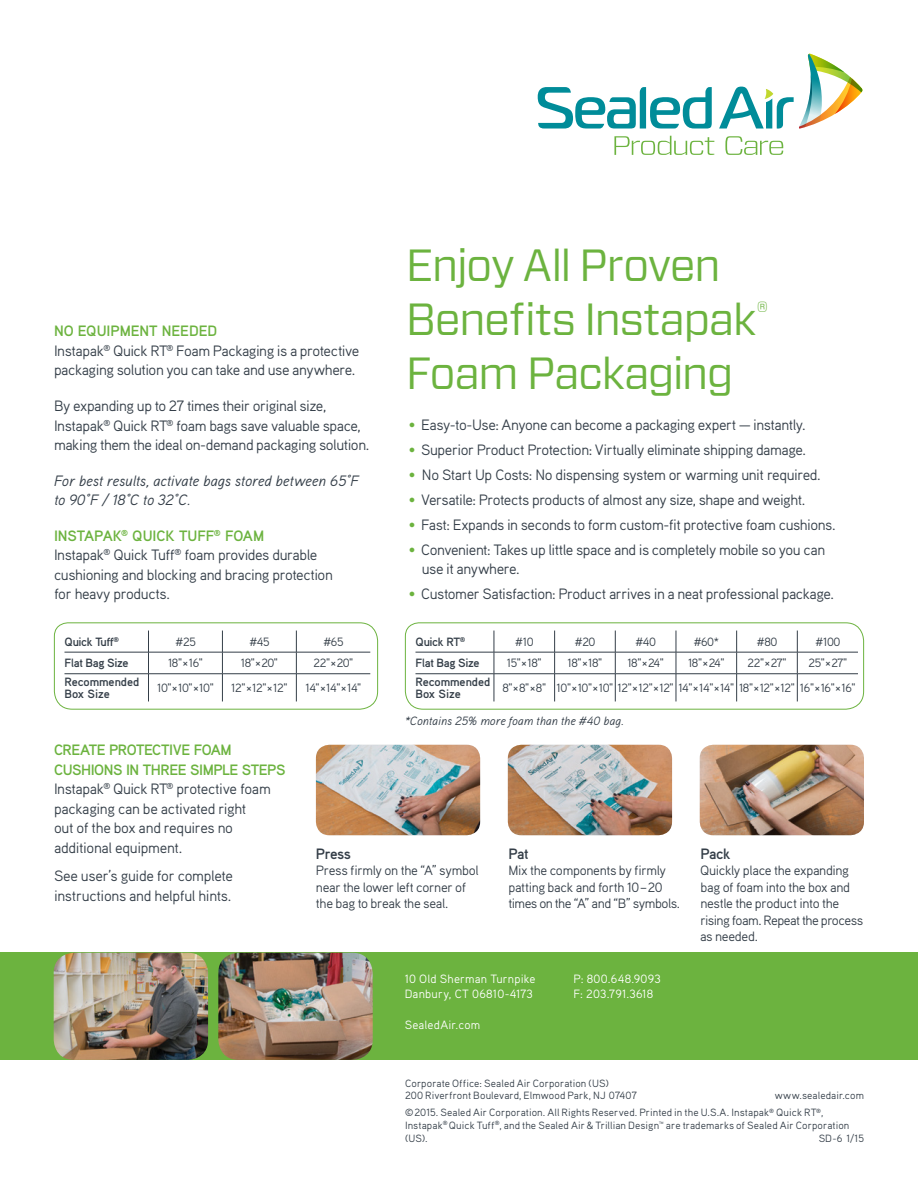
<style>
.page{position:relative;width:918px;height:1188px;background:#fff}
.page>*{position:absolute;margin:0;border:0;box-sizing:border-box;transform-origin:0 0}
.SAC_BODY_COPY_SECTIO{font:45px/54px "Forza";letter-spacing:-.035em;color:#6cb33f}
.SAC_BODY_COPY{font:15px/19.5px "Aaux Pro OT";letter-spacing:-.03em;color:#343e48}
.SAC_BODY_COPY_SECTIO-2{font:15px/19.5px "Aaux Pro OT";letter-spacing:-.03em;color:#343e48}
.SAC_BODY_COPY_SECTIO-3{font:italic 15px/19.5px "Aaux Pro OT";letter-spacing:-.01em;color:#343e48}
.SAC_BODY_COPY_SUBHEA{font:15px "Aaux Pro OT";letter-spacing:-.03em;color:#343e48}
.SAC_BODY_COPY_SECTIO-4{font:700 15px/19.8px "Aaux Pro OT";letter-spacing:-.03em;color:#6cb33f}
.SAC_BODY_COPY_SECTIO-5{font:700 15px "Aaux Pro OT";letter-spacing:-.005em;color:#6cb33f}
.SAC_BODY_COPY_SECTIO-6{font:700 15px "Aaux Pro OT";letter-spacing:-.01em;color:#6cb33f}
.SAC_BODY_COPY-2{font:700 15px "Aaux Pro OT";letter-spacing:-.035em;color:#343e48}
.SAC_BODY_COPY-3{font:13.5px/16.5px "Aaux Pro OT";letter-spacing:-.03em;color:#343e48}
.copy{font:12px "Aaux Pro OT";letter-spacing:-.035em;color:#343e48}
.t1{font:12px/15px "Aaux Pro OT";letter-spacing:.015em;color:#fff}
.SAC_BODY_COPY-4{font:700 12px/12px "Aaux Pro OT";letter-spacing:-.015em;color:#343e48}
.SAC_BODY_COPY_SECTIO-7{font:italic 12px "Aaux Pro OT";color:#343e48}
.copy-2{font:700 12px "Aaux Pro OT";letter-spacing:-.035em;color:#343e48}
.SAC_BODY_COPY-5{font:12px "Aaux Pro OT";color:#343e48}
.Legal_text{font:10.5px/12.6px "Aaux Pro OT";letter-spacing:.005em;color:#343e48}
.s1{color:#6cb33f}
</style>
<div class="page">
<div style="left:0;top:953px;width:918px;height:107px;background:#6cb33f"></div>
<svg style="left:538px;top:87px;width:174px;height:42px"></svg>
<svg style="left:719px;top:54px;width:143px;height:75px"></svg>
<svg style="left:614px;top:136px;width:100px;height:19px"></svg>
<svg style="left:725px;top:136px;width:58px;height:19px"></svg>
<svg style="left:405px;top:622px;width:459px;height:88px"></svg>
<svg style="left:54px;top:622px;width:324px;height:88px"></svg>
<img style="left:54px;top:953px;width:154px;height:107px">
<img style="left:218px;top:953px;width:155px;height:107px">
<img style="left:316px;top:745px;width:164px;height:90px">
<img style="left:508px;top:745px;width:164px;height:90px">
<img style="left:700px;top:745px;width:164px;height:90px">
<p class="SAC_BODY_COPY_SECTIO-6" style="left:54px;top:322px;width:165px">NO EQUIPMENT NEEDED</p>
<p class="SAC_BODY_COPY" style="left:54px;top:340px;width:307px">Instapak<sup>®</sup> Quick RT<sup>®</sup> Foam Packaging is a protective packaging solution you can take and use anywhere.</p>
<p class="SAC_BODY_COPY" style="left:54px;top:396px;width:317px">By expanding up to 27 times their original size,<br>Instapak<sup>®</sup> Quick RT<sup>®</sup> foam bags save valuable space, making them the ideal on-demand packaging solution.</p>
<p class="SAC_BODY_COPY_SECTIO-3" style="left:54px;top:470px;width:307px">For best results, activate bags stored between 65°F to 90°F / 18°C to 32°C.</p>
<p class="SAC_BODY_COPY_SECTIO-5" style="left:54px;top:526px;width:212px">INSTAPAK<sup>®</sup> QUICK TUFF<sup>®</sup> FOAM</p>
<p class="SAC_BODY_COPY_SECTIO-2" style="left:54px;top:545px;width:280px">Instapak<sup>®</sup> Quick Tuff<sup>®</sup> foam provides durable cushioning and blocking and bracing protection for heavy products.</p>
<p class="copy-2" style="left:64px;top:634px;width:56px">Quick Tuff<sup>®</sup></p>
<p class="SAC_BODY_COPY-5" style="left:175px;top:634px;width:22px">#25</p>
<p class="copy" style="left:249px;top:634px;width:22px">#45</p>
<p class="copy" style="left:323px;top:634px;width:22px">#65</p>
<p class="SAC_BODY_COPY-4" style="left:64px;top:657px;width:66px">Flat Bag Size</p>
<p class="copy" style="left:168px;top:655px;width:36px">18"×16"</p>
<p class="copy" style="left:241px;top:655px;width:39px">18"×20"</p>
<p class="copy" style="left:313px;top:655px;width:41px">22"×20"</p>
<p class="SAC_BODY_COPY-4" style="left:64px;top:675px;width:76px">Recommended<br>Box Size</p>
<p class="copy" style="left:157px;top:680px;width:58px">10"×10"×10"</p>
<p class="copy" style="left:231px;top:680px;width:58px">12"×12"×12"</p>
<p class="copy" style="left:305px;top:680px;width:57px">14"×14"×14"</p>
<p class="SAC_BODY_COPY_SECTIO" style="left:406px;top:238px;width:364px">Enjoy All Proven<br>Benefits Instapak<sup>®<br></sup>Foam Packaging</p>
<p class="SAC_BODY_COPY" style="left:409px;top:415px;width:398px"><span class="s1">•</span> Easy-to-Use: Anyone can become a packaging expert — instantly.</p>
<p class="SAC_BODY_COPY" style="left:409px;top:440px;width:399px"><span class="s1">•</span> Superior Product Protection: Virtually eliminate shipping damage.</p>
<p class="SAC_BODY_COPY_SUBHEA" style="left:409px;top:465px;width:413px"><span class="s1">•</span> No Start Up Costs: No dispensing system or warming unit required.</p>
<p class="SAC_BODY_COPY" style="left:409px;top:489px;width:398px"><span class="s1">•</span> Versatile: Protects products of almost any size, shape and weight.</p>
<p class="SAC_BODY_COPY" style="left:409px;top:514px;width:428px"><span class="s1">•</span> Fast: Expands in seconds to form custom-fit protective foam cushions.</p>
<p class="SAC_BODY_COPY" style="left:422px;top:539px;width:405px;text-indent:-13px"><span class="s1">•</span> Convenient: Takes up little space and is completely mobile so you can use it anywhere.</p>
<p class="SAC_BODY_COPY" style="left:409px;top:584px;width:427px"><span class="s1">•</span> Customer Satisfaction: Product arrives in a neat professional package.</p>
<p class="copy-2" style="left:416px;top:634px;width:51px">Quick RT<sup>®</sup></p>
<p class="SAC_BODY_COPY-5" style="left:515px;top:634px;width:20px">#10</p>
<p class="copy" style="left:574px;top:634px;width:23px">#20</p>
<p class="copy" style="left:635px;top:634px;width:22px">#40</p>
<p class="copy" style="left:694px;top:634px;width:27px">#60*</p>
<p class="copy" style="left:756px;top:634px;width:23px">#80</p>
<p class="copy" style="left:815px;top:634px;width:27px">#100</p>
<p class="SAC_BODY_COPY-4" style="left:416px;top:657px;width:66px">Flat Bag Size</p>
<p class="copy" style="left:507px;top:655px;width:36px">15"×18"</p>
<p class="copy" style="left:568px;top:655px;width:36px">18"×18"</p>
<p class="copy" style="left:627px;top:655px;width:38px">18"×24"</p>
<p class="copy" style="left:688px;top:655px;width:38px">18"×24"</p>
<p class="copy" style="left:747px;top:655px;width:41px">22"×27"</p>
<p class="copy" style="left:808px;top:655px;width:40px">25"×27"</p>
<p class="SAC_BODY_COPY-4" style="left:416px;top:675px;width:76px">Recommended<br>Box Size</p>
<p class="copy" style="left:502px;top:680px;width:45px">8"×8"×8"</p>
<p class="copy" style="left:557px;top:680px;width:301px">10"×10"×10" 12"×12"×12" 14"×14"×14" 18"×12"×12" 16"×16"×16"</p>
<p class="SAC_BODY_COPY_SECTIO-7" style="left:405px;top:714px;width:220px">*Contains 25% more foam than the #40 bag.</p>
<p class="SAC_BODY_COPY_SECTIO-4" style="left:54px;top:739px;width:233px">CREATE PROTECTIVE FOAM<br>CUSHIONS IN THREE SIMPLE STEPS</p>
<p class="SAC_BODY_COPY" style="left:54px;top:779px;width:218px">Instapak<sup>®</sup> Quick RT<sup>®</sup> protective foam packaging can be activated right<br>out of the box and requires no additional equipment.</p>
<p class="SAC_BODY_COPY" style="left:54px;top:866px;width:181px">See user’s guide for complete instructions and helpful hints.</p>
<p class="SAC_BODY_COPY-2" style="left:316px;top:844px;width:37px">Press</p>
<p class="SAC_BODY_COPY-3" style="left:316px;top:862px;width:164px">Press firmly on the “A” symbol near the lower left corner of the bag to break the seal.</p>
<p class="SAC_BODY_COPY-2" style="left:509px;top:844px;width:22px">Pat</p>
<p class="SAC_BODY_COPY-3" style="left:508px;top:862px;width:173px">Mix the components by firmly patting back and forth 10–20 times on the “A” and “B” symbols.</p>
<p class="t1" style="left:405px;top:971px;width:132px">10 Old Sherman Turnpike<br>Danbury, CT 06810-4173</p>
<p class="t1" style="left:405px;top:1017px;width:77px">SealedAir.com</p>
<p class="t1" style="left:573px;top:971px;width:89px">P: 800.648.9093<br>F: 203.791.3618</p>
<p class="SAC_BODY_COPY-2" style="left:700px;top:844px;width:31px">Pack</p>
<p class="SAC_BODY_COPY-3" style="left:700px;top:862px;width:165px">Quickly place the expanding bag of foam into the box and nestle the product into the rising foam. Repeat the process as needed.</p>
<p class="Legal_text" style="left:405px;top:1076px;width:233px">Corporate Office: Sealed Air Corporation (US)<br>200 Riverfront Boulevard, Elmwood Park, NJ 07407</p>
<p class="Legal_text" style="left:775px;top:1089px;width:91px">www.sealedair.com</p>
<p class="Legal_text" style="left:405px;top:1106px;width:446px">©2015. Sealed Air Corporation. All Rights Reserved. Printed in the U.S.A. Instapak<sup>®</sup> Quick RT<sup>®</sup>,<br>Instapak<sup>®</sup> Quick Tuff<sup>®</sup>, and the Sealed Air &amp; Trillian Design™ are trademarks of Sealed Air Corporation (US).</p>
<p class="Legal_text" style="left:819px;top:1131px;width:47px">SD-6 1/15</p>
</div>
